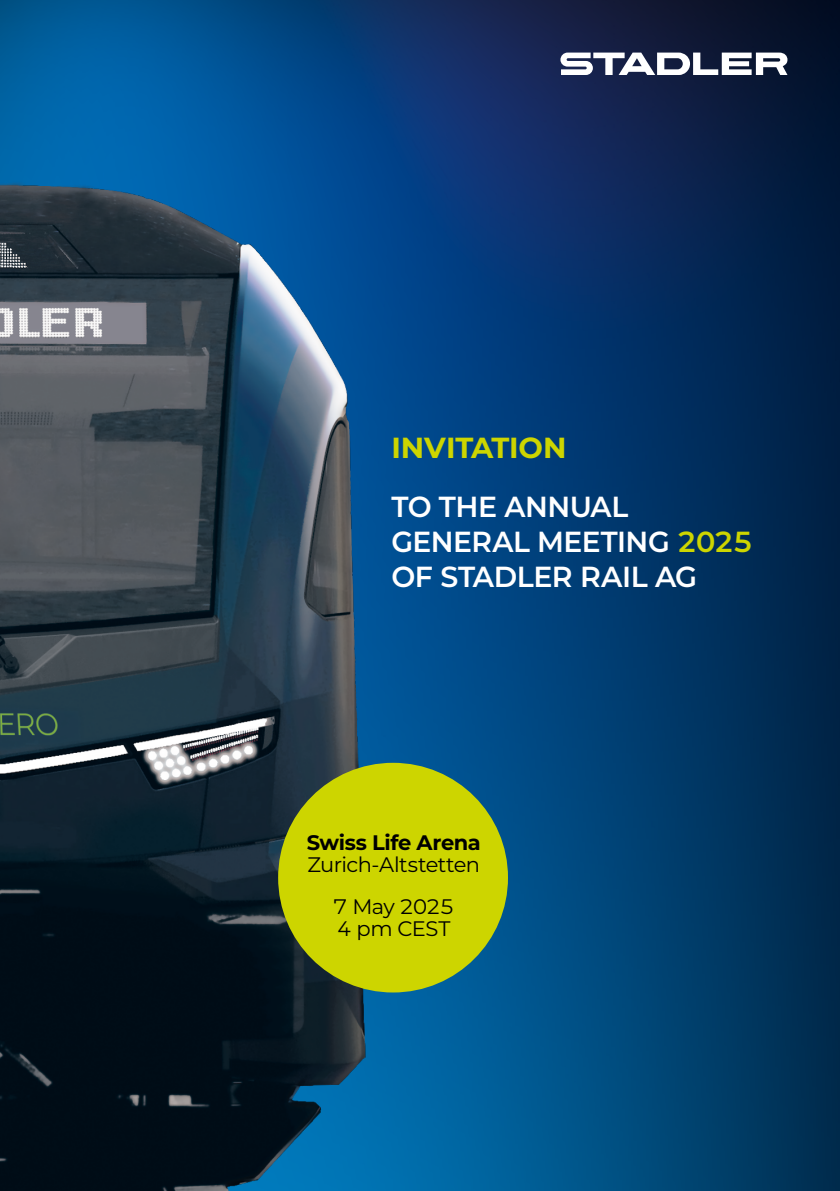
<style>
.page{position:relative;width:840px;height:1191px;background:#fff}
.page>*{position:absolute;margin:0;border:0;box-sizing:border-box;transform-origin:0 0}
.Titelseite_Titel{font:600 29px/34.8px "Stadler Type";letter-spacing:-.02em;color:#fff}
.t1{font:700 29px "Stadler Type";letter-spacing:-.005em;color:#cdd500}
.Titelseite_Titel-2{font:21px/22px "Stadler Type";letter-spacing:-.03em;color:#000}
.s1{color:#cdd500}
.s2{font-weight:700}
</style>
<div class="page">
<img style="left:0;top:0;width:839px;height:1191px">
<img style="left:0;top:168px;width:369px;height:1023px">
<div style="left:278px;top:763px;width:229px;height:229px;background:#cdd500;border-radius:50%"></div>
<svg style="left:560px;top:53px;width:227px;height:22px"></svg>
<p class="t1" style="left:391px;top:427px;width:176px">INVITATION</p>
<p class="Titelseite_Titel" style="left:391px;top:488px;width:363px">TO THE ANNUAL<br>GENERAL MEETING <span class="s1">2025<br></span>OF STADLER RAIL AG</p>
<p class="Titelseite_Titel-2" style="left:306px;top:831px;width:176px"><span class="s2">Swiss Life Arena<br></span>Zurich-Altstetten</p>
<p class="Titelseite_Titel-2" style="left:333px;top:895px;width:123px">7 May 2025</p>
<p class="Titelseite_Titel-2" style="left:337px;top:917px;width:115px">4 pm CEST</p>
</div>
